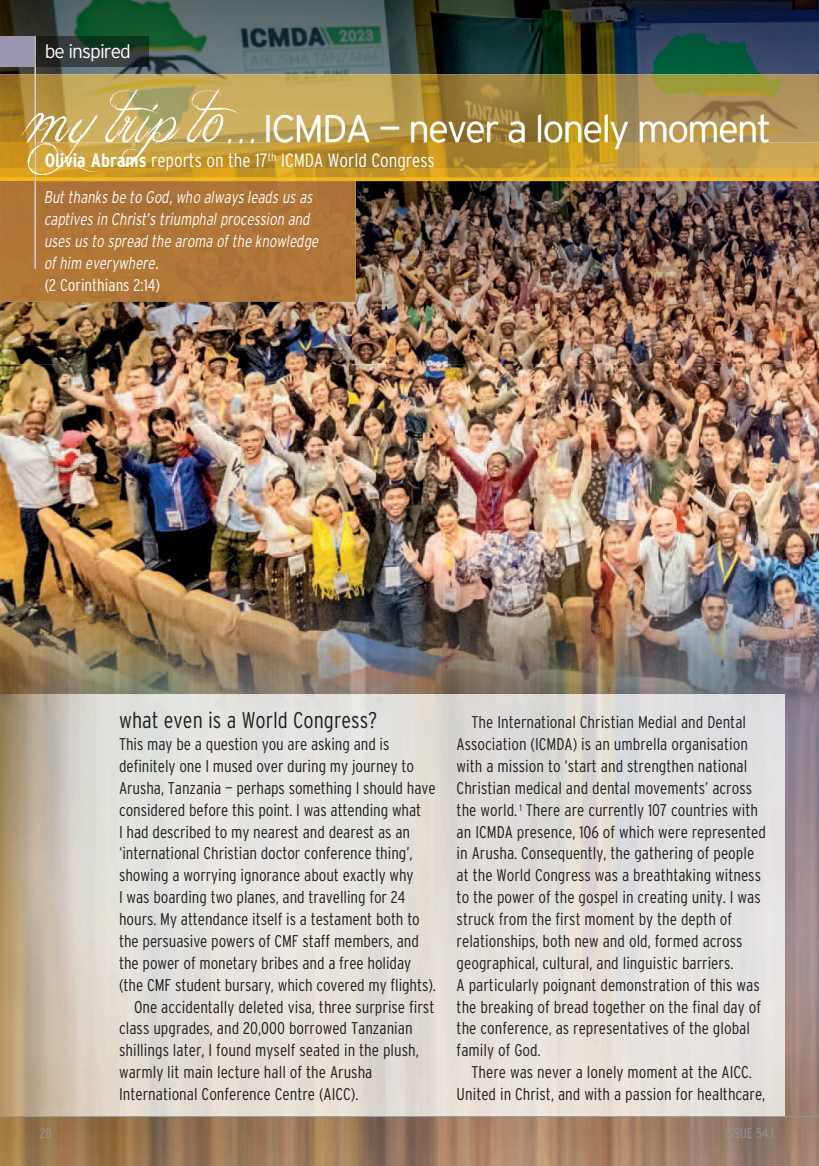
<style>
.page{position:relative;width:819px;height:1166px;background:#fff}
.page>*{position:absolute;margin:0;border:0;box-sizing:border-box;transform-origin:0 0}
.t1{font:63px "Jellyka King's Hat";color:#fff}
.t2{font:300 38.5px "Interstate";letter-spacing:-.05em;color:#fff}
.t3{font:300 condensed 22.75px "Interstate";color:#231f20}
.t4{font:300 condensed 19.25px "Interstate";color:#fff}
.t5{font:300 19.25px "Interstate";letter-spacing:-.05em;color:#fff}
.t6{font:300 condensed 16.97px/21.9px "Interstate";color:#231f20}
.t7{font:italic 300 16.97px/21.9px "Interstate";color:#fff;scale:.77 1}
.t8{font:300 condensed 16.97px "Interstate";color:#fff}
.t9{font:300 condensed 14px "Interstate";color:#939598}
.s1{font-weight:700}
</style>
<div class="page">
<img style="left:0;top:364px;width:819px;height:802px">
<img style="left:0;top:0;width:819px;height:74px">
<img style="left:0;top:302px;width:57px;height:62px">
<img style="left:351px;top:182px;width:468px;height:182px">
<img style="left:57px;top:302px;width:294px;height:62px">
<img style="left:0;top:694px;width:784px;height:422px">
<hr style="left:0;top:1116px;width:819px;height:1px;background:#939598">
<img style="left:0;top:74px;width:819px;height:108px">
<img style="left:266px;top:114px;width:502px;height:29px">
<img style="left:266px;top:143px;width:502px;height:7px">
<div style="left:0;top:181px;width:356px;height:121px;background:#b07638"></div>
<img style="left:36px;top:36px;width:112px;height:31px">
<div style="left:0;top:36px;width:35px;height:31px;background:#9a96b1"></div>
<hr style="left:35px;top:36px;width:1px;height:232px;background:#cdcbcd">
<p class="t5" style="left:45px;top:44px;width:88px">be inspired</p>
<h1 class="t1" style="left:27px;top:84px;width:238px">mytripto...</h1>
<h2 class="t2" style="left:263px;top:114px;width:510px">ICMDA — never a lonely moment</h2>
<p class="t4" style="left:45px;top:153px;width:391px"><span class="s1">Olivia Abrams</span> reports on the 17<sup>th</sup> ICMDA World Congress</p>
<p class="t7" style="left:45px;top:187px;width:357px">But thanks be to God, who always leads us as captives in Christ’s triumphal procession and uses us to spread the aroma of the knowledge of him everywhere.</p>
<p class="t8" style="left:45px;top:278px;width:117px">(2 Corinthians 2:14)</p>
<h3 class="t3" style="left:119px;top:711px;width:260px">what even is a World Congress?</h3>
<p class="t6" style="left:119px;top:734px;width:272px">This may be a question you are asking and is</p>
<p class="t6" style="left:119px;top:756px;width:296px">definitely one I mused over during my journey to</p>
<p class="t6" style="left:119px;top:778px;width:318px">Arusha, Tanzania — perhaps something I should have</p>
<p class="t6" style="left:119px;top:800px;width:304px">considered before this point. I was attending what</p>
<p class="t6" style="left:119px;top:822px;width:292px">I had described to my nearest and dearest as an</p>
<p class="t6" style="left:119px;top:844px;width:295px">‘international Christian doctor conference thing’,</p>
<p class="t6" style="left:119px;top:866px;width:296px">showing a worrying ignorance about exactly why</p>
<p class="t6" style="left:119px;top:887px;width:287px">I was boarding two planes, and travelling for 24</p>
<p class="t6" style="left:119px;top:909px;width:302px">hours. My attendance itself is a testament both to</p>
<p class="t6" style="left:119px;top:931px;width:301px">the persuasive powers of CMF staff members, and</p>
<p class="t6" style="left:119px;top:953px;width:293px">the power of monetary bribes and a free holiday</p>
<p class="t6" style="left:119px;top:975px;width:318px">(the CMF student bursary, which covered my flights).</p>
<p class="t6" style="left:134px;top:997px;width:302px">One accidentally deleted visa, three surprise first</p>
<p class="t6" style="left:119px;top:1019px;width:295px">class upgrades, and 20,000 borrowed Tanzanian</p>
<p class="t6" style="left:119px;top:1041px;width:301px">shillings later, I found myself seated in the plush,</p>
<p class="t6" style="left:119px;top:1063px;width:255px">warmly lit main lecture hall of the Arusha</p>
<p class="t6" style="left:119px;top:1084px;width:241px">International Conference Centre (AICC).</p>
<p class="t6" style="left:456px;top:713px;width:311px;text-indent:15px">The International Christian Medial and Dental Association (ICMDA) is an umbrella organisation with a mission to ‘start and strengthen national Christian medical and dental movements’ across the world. <sup>1</sup> There are currently 107 countries with an ICMDA presence, 106 of which were represented in Arusha. Consequently, the gathering of people at the World Congress was a breathtaking witness to the power of the gospel in creating unity. I was struck from the first moment by the depth of relationships, both new and old, formed across geographical, cultural, and linguistic barriers.<br>A particularly poignant demonstration of this was the breaking of bread together on the final day of the conference, as representatives of the global family of God.</p>
<p class="t6" style="left:456px;top:1063px;width:310px;text-align:center">There was never a lonely moment at the AICC.<br>United in Christ, and with a passion for healthcare,</p>
<p class="t9" style="left:40px;top:1127px;width:14px">28</p>
<p class="t9" style="left:724px;top:1127px;width:51px">ISSUE 54:1</p>
</div>
